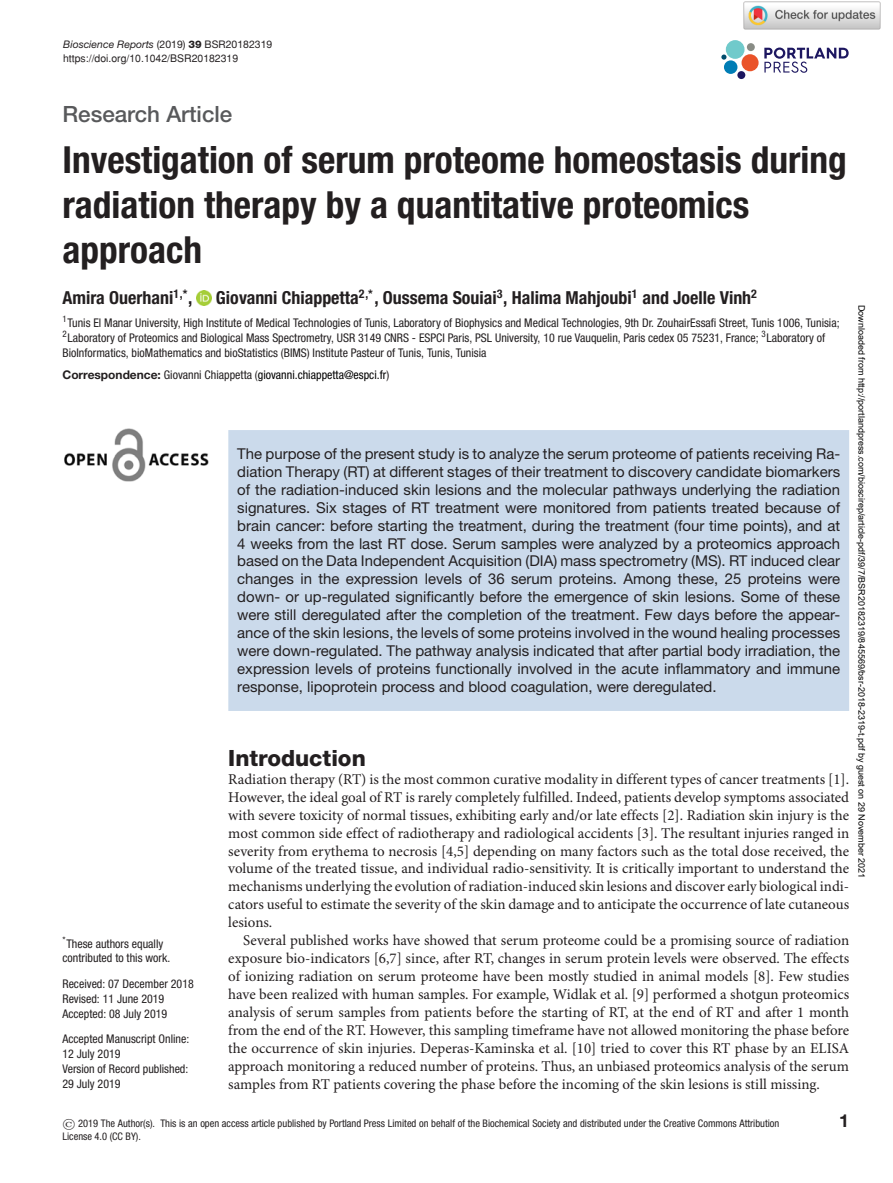
<style>
.page{position:relative;width:893px;height:1183px;background:#fff}
.page>*{position:absolute;margin:0;border:0;box-sizing:border-box;transform-origin:0 0}
.t1{font:700 condensed 37.35px/44.8px "Helvetica Neue LT Std";color:#231f20}
.t2{font:500 22.35px "Helvetica Neue LT Std";color:#58595b}
.t3{font:800 22.35px "Helvetica Neue LT Std";color:#231f20}
.t4{font:700 condensed 18px "Helvetica Neue LT Std";color:#231f20}
.t5{font:700 18px "Helvetica Neue LT Std";color:#231f20}
.t6{font:15px/18px "Minion Pro";color:#231f20;text-align:justify}
.t7{font:15px/18px "Helvetica Neue LT Std";color:#231f20;text-align:justify}
.t8{font:condensed 12px/15px "Helvetica Neue LT Std";color:#231f20}
.t9{font:condensed 12px "Helvetica Neue LT Std";color:#000}
.t10{font:condensed 10.5px/13.5px "Helvetica Neue LT Std";color:#231f20}
.t11{font:italic 10.5px "Helvetica Neue LT Std";color:#231f20}
.t12{font:10.5px "Helvetica";color:#231f20}
.t13{font:9px "Arial";color:#000}
.s1{font-style:normal}
.s2{font-weight:800;font-style:normal}
.s3{font-weight:700;font-stretch:normal;color:#231f20}
.s4{color:#231f20}
.s5{font-family:"SFRM0700";font-stretch:normal}
</style>
<div class="page">
<svg style="left:764px;top:48px;width:85px;height:25px"></svg>
<div style="left:726px;top:40px;width:18px;height:19px;background:#70cacb;border-radius:50%"></div>
<div style="left:741px;top:54px;width:18px;height:17px;background:#ea5329;border-radius:50%"></div>
<div style="left:724px;top:60px;width:13px;height:14px;background:#007db5;border-radius:50%"></div>
<div style="left:737px;top:71px;width:8px;height:8px;background:#1d1760;border-radius:50%"></div>
<div style="left:747px;top:43px;width:8px;height:8px;background:#888c85;border-radius:50%"></div>
<svg style="left:721px;top:54px;width:5px;height:6px"></svg>
<img style="left:197px;top:291px;width:15px;height:15px">
<img style="left:64px;top:428px;width:145px;height:53px">
<div style="left:228px;top:430px;width:621px;height:280px;background:#cbdaeb"></div>
<img style="left:743px;top:1px;width:138px;height:29px">
<p class="t11" style="left:63px;top:40px;width:211px">Bioscience Reports <span class="s1">(2019)</span> <span class="s2">39</span> <span class="s1">BSR20182319</span></p>
<p class="t12" style="left:63px;top:54px;width:177px">https://doi.org/10.1042/BSR20182319</p>
<h2 class="t2" style="left:62px;top:106px;width:171px">Research Article</h2>
<h1 class="t1" style="left:62px;top:140px;width:786px">Investigation of serum proteome homeostasis during radiation therapy by a quantitative proteomics approach</h1>
<p class="t4" style="left:62px;top:291px;width:131px">Amira Ouerhani<sup>1,*</sup>,</p>
<p class="t4" style="left:216px;top:291px;width:543px">Giovanni Chiappetta<sup>2,*</sup>, Oussema Souiai<sup>3</sup>, Halima Mahjoubi<sup>1</sup> and Joelle Vinh<sup>2</sup></p>
<p class="t8" style="left:62px;top:316px;width:779px"><sup>1</sup>Tunis El Manar University, High Institute of Medical Technologies of Tunis, Laboratory of Biophysics and Medical Technologies, 9th Dr. ZouhairEssafi Street, Tunis 1006, Tunisia;<br><sup>2</sup>Laboratory of Proteomics and Biological Mass Spectrometry, USR 3149 CNRS - ESPCI Paris, PSL University, 10 rue Vauquelin, Paris cedex 05 75231, France; <sup>3</sup>Laboratory of<br>BioInformatics, bioMathematics and bioStatistics (BIMS) Institute Pasteur of Tunis, Tunis, Tunisia</p>
<p class="t9" style="left:62px;top:370px;width:328px"><span class="s3">Correspondence:</span> <span class="s4">Giovanni Chiappetta (</span>giovanni.chiappetta@espci.fr<span class="s4">)</span></p>
<p class="t13" style="left:865px;top:305px;width:575px;rotate:90deg">Downloaded from http://portlandpress.com/bioscirep/article-pdf/39/7/BSR20182319/845569/bsr-2018-2319-t.pdf by guest on 29 November 2021</p>
<p class="t7" style="left:237px;top:446px;width:604px">The purpose of the present study is to analyze the serum proteome of patients receiving Ra&shy;diation Therapy (RT) at different stages of their treatment to discovery candidate biomarkers of the radiation-induced skin lesions and the molecular pathways underlying the radiation signatures. Six stages of RT treatment were monitored from patients treated because of brain cancer: before starting the treatment, during the treatment (four time points), and at 4 weeks from the last RT dose. Serum samples were analyzed by a proteomics approach based on the Data Independent Acquisition (DIA) mass spectrometry (MS). RT induced clear changes in the expression levels of 36 serum proteins. Among these, 25 proteins were down- or up-regulated significantly before the emergence of skin lesions. Some of these were still deregulated after the completion of the treatment. Few days before the appear&shy;ance of the skin lesions, the levels of some proteins involved in the wound healing processes were down-regulated. The pathway analysis indicated that after partial body irradiation, the expression levels of proteins functionally involved in the acute inflammatory and immune response, lipoprotein process and blood coagulation, were deregulated.</p>
<h2 class="t3" style="left:228px;top:749px;width:139px">Introduction</h2>
<p class="t6" style="left:228px;top:771px;width:622px">Radiation therapy (RT) is the most common curative modality in different types of cancer treatments [1].<br>However, the ideal goal of RT is rarely completely fulfilled. Indeed, patients develop symptoms associated with severe toxicity of normal tissues, exhibiting early and/or late effects [2]. Radiation skin injury is the most common side effect of radiotherapy and radiological accidents [3]. The resultant injuries ranged in severity from erythema to necrosis [4,5] depending on many factors such as the total dose received, the volume of the treated tissue, and individual radio-sensitivity. It is critically important to understand the mechanisms underlying the evolution of radiation-induced skin lesions and discover early biological indi&shy;cators useful to estimate the severity of the skin damage and to anticipate the occurrence of late cutaneous lesions.</p>
<p class="t6" style="left:228px;top:932px;width:622px;text-indent:15px">Several published works have showed that serum proteome could be a promising source of radiation exposure bio-indicators [6,7] since, after RT, changes in serum protein levels were observed. The effects of ionizing radiation on serum proteome have been mostly studied in animal models [8]. Few studies have been realized with human samples. For example, Widlak et al. [9] performed a shotgun proteomics analysis of serum samples from patients before the starting of RT, at the end of RT and after 1 month from the end of the RT. However, this sampling timeframe have not allowed monitoring the phase before the occurrence of skin injuries. Deperas-Kaminska et al. [10] tried to cover this RT phase by an ELISA approach monitoring a reduced number of proteins. Thus, an unbiased proteomics analysis of the serum samples from RT patients covering the phase before the incoming of the skin lesions is still missing.</p>
<p class="t10" style="left:62px;top:1117px;width:718px"><span class="s5">©</span> 2019 The Author(s). This is an open access article published by Portland Press Limited on behalf of the Biochemical Society and distributed under the Creative Commons Attribution<br>License 4.0 (CC BY).</p>
<p class="t5" style="left:839px;top:1113px;width:11px">1</p>
<p class="t8" style="left:62px;top:936px;width:109px"><sup>*</sup>These authors equally contributed to this work.</p>
<p class="t8" style="left:62px;top:976px;width:133px">Received: 07 December 2018<br>Revised: 11 June 2019<br>Accepted: 08 July 2019</p>
<p class="t8" style="left:62px;top:1032px;width:128px">Accepted Manuscript Online:<br>12 July 2019<br>Version of Record published:<br>29 July 2019</p>
</div>
